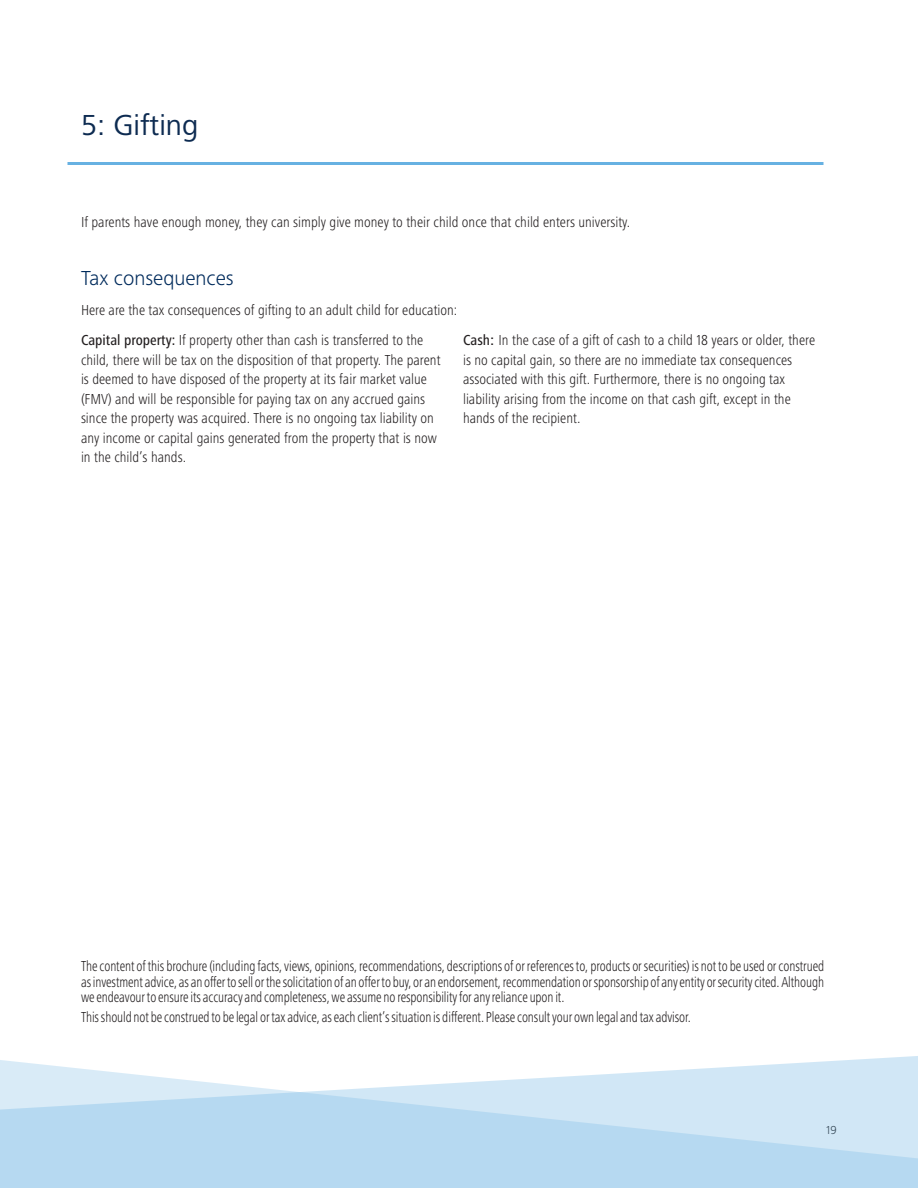
<style>
.page{position:relative;width:918px;height:1188px;background:#fff}
.page>*{position:absolute;margin:0;border:0;box-sizing:border-box;transform-origin:0 0}
.t1{font:30px "Frutiger Next Pro";color:#0d2b51}
.t2{font:300 21px "Frutiger Next Pro";color:#002b5c}
.t3{font:300 condensed 15px/19.5px "Frutiger Next Pro";color:#231f20}
.t4{font:300 condensed 15px/15.3px "Frutiger Next Pro";color:#231f20;text-align:justify;scale:.9 1}
.t5{font:300 12px "Frutiger Next Pro";color:#231f20}
.s1{font-weight:500}
.s2{font-weight:500;font-stretch:normal}
</style>
<div class="page">
<hr style="left:68px;top:162px;width:756px;height:3px;background:#67b1e2">
<svg style="left:0;top:1060px;width:918px;height:128px;background:#c7e2f4"></svg>
<h1 class="t1" style="left:81px;top:108px;width:119px">5: Gifting</h1>
<p class="t3" style="left:81px;top:212px;width:548px">If parents have enough money, they can simply give money to their child once that child enters university.</p>
<h2 class="t2" style="left:81px;top:266px;width:154px">Tax consequences</h2>
<p class="t3" style="left:81px;top:295px;width:378px;line-height:30.3px">Here are the tax consequences of gifting to an adult child for education:<br><span class="s1">Capital property:</span> If property other than cash is transferred to the</p>
<p class="t3" style="left:81px;top:350px;width:361px">child, there will be tax on the disposition of that property. The parent is deemed to have disposed of the property at its fair market value (FMV) and will be responsible for paying tax on any accrued gains since the property was acquired. There is no ongoing tax liability on any income or capital gains generated from the property that is now in the child’s hands.</p>
<p class="t3" style="left:463px;top:331px;width:354px"><span class="s1">Cash</span><span class="s2">:</span> In the case of a gift of cash to a child 18 years or older, there is no capital gain, so there are no immediate tax consequences associated with this gift. Furthermore, there is no ongoing tax liability arising from the income on that cash gift, except in the hands of the recipient.</p>
<p class="t4" style="left:81px;top:959px;width:827px">The content of this brochure (including facts, views, opinions, recommendations, descriptions of or references to, products or securities) is not to be used or construed as investment advice, as an offer to sell or the solicitation of an offer to buy, or an endorsement, recommendation or sponsorship of any entity or security cited. Although we endeavour to ensure its accuracy and completeness, we assume no responsibility for any reliance upon it.</p>
<p class="t4" style="left:81px;top:1009px;width:677px">This should not be construed to be legal or tax advice, as each client’s situation is different. Please consult your own legal and tax advisor.</p>
<p class="t5" style="left:826px;top:1123px;width:12px">19</p>
</div>
